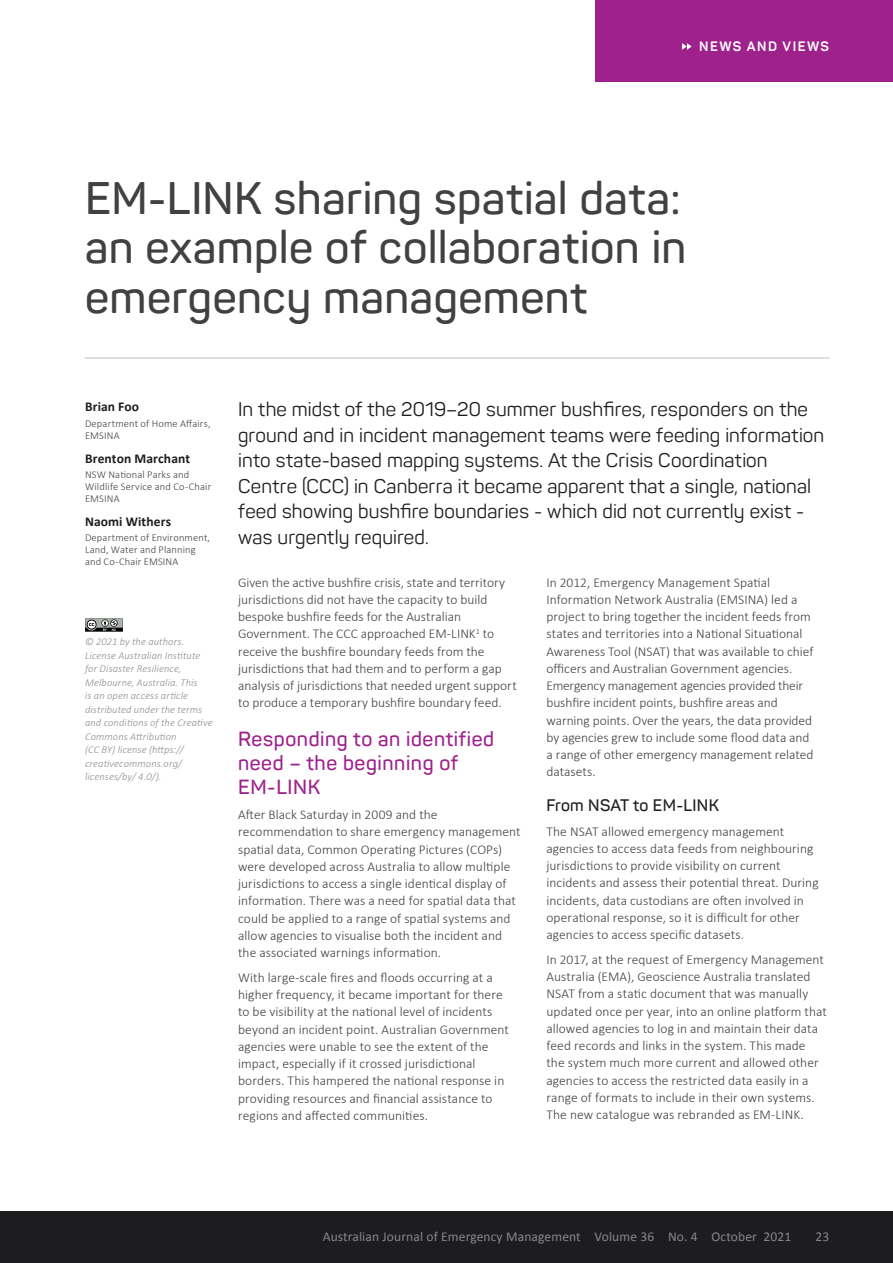
<style>
.page{position:relative;width:893px;height:1263px;background:#fff}
.page>*{position:absolute;margin:0;border:0;box-sizing:border-box;transform-origin:0 0}
.Heading_1_-_N_V{font:600 45px/49.5px "Panton";letter-spacing:.01em;color:#414042}
.Heading_2_-_N_V{font:600 20.25px/24px "Panton";letter-spacing:.03em;color:#9f218b}
.Text_-_NormalFirstPa{font:19.5px/25.5px "Panton";letter-spacing:.01em;color:#1d1d1f}
.Heading_3{font:600 16.5px "Panton";letter-spacing:.02em;color:#1d1d1f}
.Body{font:300 13.5px/17.2px "Calibri";letter-spacing:.005em;color:#414042}
.t1{font:13.5px "Calibri";letter-spacing:.01em;color:#868788}
.Byline{font:700 13.5px "Calibri";letter-spacing:.01em;color:#1d1d1f}
.t2{font:700 13.5px "Panton";letter-spacing:.11em;color:#fff}
.Submitted{font:italic 300 10.5px/13.5px "Calibri";letter-spacing:.01em;color:#8a8c8e}
.Footnote{font:300 10.5px/12px "Calibri";letter-spacing:.015em;color:#414042}
</style>
<div class="page">
<div style="left:0;top:1212px;width:893px;height:51px;background:#1d1d1f"></div>
<div style="left:596px;top:0;width:297px;height:81px;background:#9f218b"></div>
<svg style="left:682px;top:43px;width:10px;height:7px"></svg>
<hr style="left:85px;top:357px;width:744px;height:2px;background:#d2d8d6">
<svg style="left:85px;top:618px;width:38px;height:14px"></svg>
<p class="t2" style="left:699px;top:38px;width:131px">NEWS AND VIEWS</p>
<h1 class="Heading_1_-_N_V" style="left:85px;top:173px;width:603px">EM-LINK sharing spatial data: an example of collaboration in emergency management</h1>
<p class="Byline" style="left:85px;top:397px;width:56px">Brian Foo</p>
<p class="Footnote" style="left:85px;top:417px;width:127px">Department of Home Affairs,<br>EMSINA</p>
<p class="Byline" style="left:85px;top:448px;width:107px">Brenton Marchant</p>
<p class="Footnote" style="left:85px;top:468px;width:128px">NSW National Parks and<br>Wildlife Service and Co-Chair<br>EMSINA</p>
<p class="Byline" style="left:85px;top:512px;width:88px">Naomi Withers</p>
<p class="Footnote" style="left:85px;top:531px;width:127px">Department of Environment,<br>Land, Water and Planning and Co-Chair EMSINA</p>
<p class="Submitted" style="left:85px;top:635px;width:129px">© 2021 by the authors.<br>License Australian Institute for Disaster Resilience,<br>Melbourne, Australia. This<br>is an open access article distributed under the terms and conditions of the Creative<br>Commons Attribution<br>(CC BY) license (https:// creativecommons.org/ licenses/by/ 4.0/).</p>
<p class="Text_-_NormalFirstPa" style="left:238px;top:397px;width:588px">In the midst of the 2019–20 summer bushfires, responders on the ground and in incident management teams were feeding information into state-based mapping systems. At the Crisis Coordination Centre (CCC) in Canberra it became apparent that a single, national feed showing bushfire boundaries - which did not currently exist - was urgently required.</p>
<p class="Body" style="left:238px;top:573px;width:280px">Given the active bushfire crisis, state and territory jurisdictions did not have the capacity to build bespoke bushfire feeds for the Australian Government. The CCC approached EM-LINK<sup>1</sup> to receive the bushfire boundary feeds from the jurisdictions that had them and to perform a gap analysis of jurisdictions that needed urgent support to produce a temporary bushfire boundary feed.</p>
<h2 class="Heading_2_-_N_V" style="left:238px;top:727px;width:257px">Responding to an identified need – the beginning of<br>EM-LINK</h2>
<p class="Body" style="left:238px;top:806px;width:284px">After Black Saturday in 2009 and the recommendation to share emergency management spatial data, Common Operating Pictures (COPs) were developed across Australia to allow multiple jurisdictions to access a single identical display of information. There was a need for spatial data that could be applied to a range of spatial systems and allow agencies to visualise both the incident and the associated warnings information.</p>
<p class="Body" style="left:238px;top:968px;width:272px">With large-scale fires and floods occurring at a higher frequency, it became important for there to be visibility at the national level of incidents beyond an incident point. Australian Government agencies were unable to see the extent of the impact, especially if it crossed jurisdictional borders. This hampered the national response in providing resources and financial assistance to regions and affected communities.</p>
<p class="Body" style="left:546px;top:573px;width:269px">In 2012, Emergency Management Spatial Information Network Australia (EMSINA) led a project to bring together the incident feeds from states and territories into a National Situational Awareness Tool (NSAT) that was available to chief officers and Australian Government agencies.<br>Emergency management agencies provided their bushfire incident points, bushfire areas and warning points. Over the years, the data provided by agencies grew to include some flood data and a range of other emergency management related datasets.</p>
<h3 class="Heading_3" style="left:546px;top:795px;width:174px">From NSAT to EM-LINK</h3>
<p class="Body" style="left:546px;top:822px;width:274px">The NSAT allowed emergency management agencies to access data feeds from neighbouring jurisdictions to provide visibility on current incidents and assess their potential threat. During incidents, data custodians are often involved in operational response, so it is difficult for other agencies to access specific datasets.</p>
<p class="Body" style="left:546px;top:950px;width:282px">In 2017, at the request of Emergency Management Australia (EMA), Geoscience Australia translated NSAT from a static document that was manually updated once per year, into an online platform that allowed agencies to log in and maintain their data feed records and links in the system. This made the system much more current and allowed other agencies to access the restricted data easily in a range of formats to include in their own systems.<br>The new catalogue was rebranded as EM-LINK.</p>
<p class="t1" style="left:323px;top:1227px;width:470px">Australian Journal of Emergency Management Volume 36 No. 4 October 2021</p>
<p class="t1" style="left:815px;top:1227px;width:15px">23</p>
</div>
